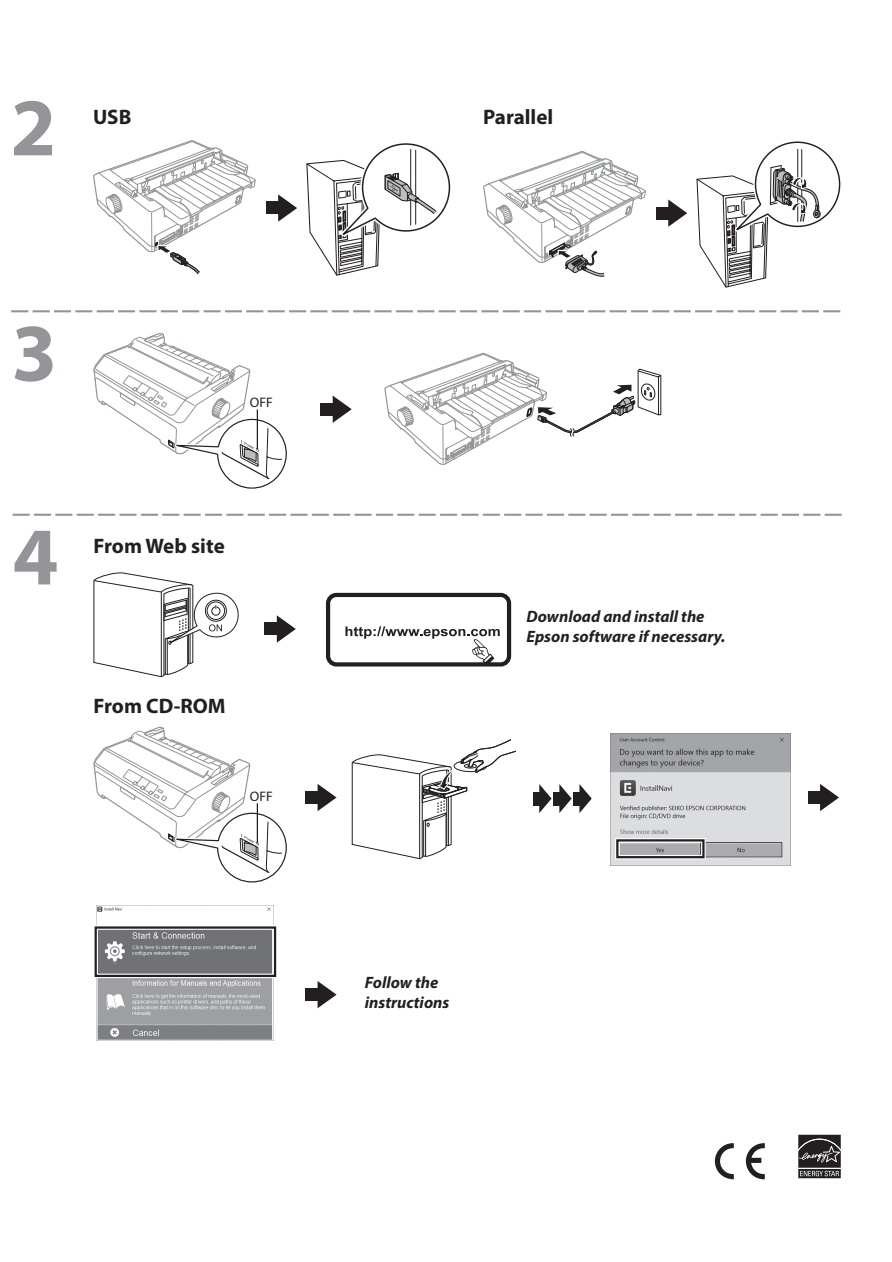
<style>
.page{position:relative;width:892px;height:1262px;background:#fff}
.page>*{position:absolute;margin:0;border:0;box-sizing:border-box;transform-origin:0 0}
.t1{font:700 82.5px "Myriad Pro";color:#939598}
.t2{font:700 21px "Myriad Pro";color:#231f20}
.t3{font:italic 700 16.5px/19.8px "Myriad Pro";color:#231f20}
.t4{font:13.8px "Myriad Pro";color:#231f20}
</style>
<div class="page">
<svg style="left:11px;top:310px;width:829px;height:2px"></svg>
<div style="left:265px;top:622px;width:17px;height:13px;background:#231f20"></div>
<svg style="left:277px;top:615px;width:19px;height:27px"></svg>
<svg style="left:93px;top:572px;width:146px;height:105px"></svg>
<div style="left:326px;top:593px;width:185px;height:73px;border:4px solid #231f20;border-radius:8px"></div>
<svg style="left:345px;top:626px;width:155px;height:40px"></svg>
<svg style="left:798px;top:1134px;width:43px;height:45px;background:#514e4f"></svg>
<svg style="left:93px;top:140px;width:163px;height:135px"></svg>
<svg style="left:306px;top:143px;width:145px;height:133px"></svg>
<div style="left:266px;top:201px;width:17px;height:13px;background:#231f20"></div>
<svg style="left:278px;top:194px;width:19px;height:28px"></svg>
<svg style="left:483px;top:151px;width:163px;height:126px"></svg>
<svg style="left:696px;top:141px;width:145px;height:146px"></svg>
<div style="left:656px;top:207px;width:18px;height:12px;background:#231f20"></div>
<svg style="left:668px;top:199px;width:19px;height:28px"></svg>
<div style="left:321px;top:403px;width:17px;height:13px;background:#231f20"></div>
<svg style="left:333px;top:396px;width:19px;height:27px"></svg>
<svg style="left:384px;top:353px;width:277px;height:112px"></svg>
<svg style="left:93px;top:333px;width:194px;height:156px"></svg>
<hr style="left:257px;top:409px;width:1px;height:40px;background:#231f20">
<svg style="left:13px;top:514px;width:829px;height:2px"></svg>
<svg style="left:93px;top:727px;width:194px;height:156px"></svg>
<hr style="left:257px;top:803px;width:1px;height:40px;background:#231f20">
<svg style="left:352px;top:739px;width:164px;height:120px"></svg>
<img style="left:611px;top:733px;width:179px;height:132px">
<div style="left:615px;top:838px;width:91px;height:21px;border:4px solid #fff"></div>
<div style="left:616px;top:839px;width:89px;height:19px;border:2px solid #231f20"></div>
<div style="left:533px;top:791px;width:12px;height:14px;background:#231f20"></div>
<svg style="left:539px;top:784px;width:13px;height:29px"></svg>
<div style="left:553px;top:791px;width:12px;height:14px;background:#231f20"></div>
<svg style="left:559px;top:784px;width:13px;height:29px"></svg>
<div style="left:573px;top:791px;width:12px;height:14px;background:#231f20"></div>
<svg style="left:579px;top:784px;width:13px;height:29px"></svg>
<div style="left:306px;top:791px;width:17px;height:13px;background:#231f20"></div>
<svg style="left:318px;top:784px;width:19px;height:27px"></svg>
<div style="left:808px;top:791px;width:17px;height:13px;background:#231f20"></div>
<svg style="left:820px;top:784px;width:19px;height:27px"></svg>
<img style="left:97px;top:905px;width:177px;height:135px">
<div style="left:93px;top:925px;width:184px;height:53px;border:4px solid #fff"></div>
<div style="left:95px;top:926px;width:181px;height:51px;border:2px solid #231f20"></div>
<div style="left:306px;top:988px;width:17px;height:13px;background:#231f20"></div>
<svg style="left:318px;top:981px;width:19px;height:27px"></svg>
<svg style="left:715px;top:1143px;width:19px;height:36px"></svg>
<svg style="left:746px;top:1143px;width:19px;height:36px"></svg>
<h1 class="t1" style="left:11px;top:74px;width:47px">2</h1>
<p class="t2" style="left:93px;top:103px;width:40px">USB</p>
<h1 class="t1" style="left:12px;top:299px;width:47px">3</h1>
<p class="t4" style="left:250px;top:393px;width:25px">OFF</p>
<h1 class="t1" style="left:13px;top:503px;width:47px">4</h1>
<p class="t2" style="left:93px;top:532px;width:133px">From Web site</p>
<p class="t2" style="left:93px;top:692px;width:134px">From CD-ROM</p>
<p class="t4" style="left:250px;top:787px;width:25px">OFF</p>
<p class="t2" style="left:483px;top:103px;width:72px">Parallel</p>
<p class="t3" style="left:527px;top:606px;width:201px">Download and install the<br>Epson software if necessary.</p>
<p class="t3" style="left:365px;top:972px;width:86px">Follow the instructions</p>
</div>
